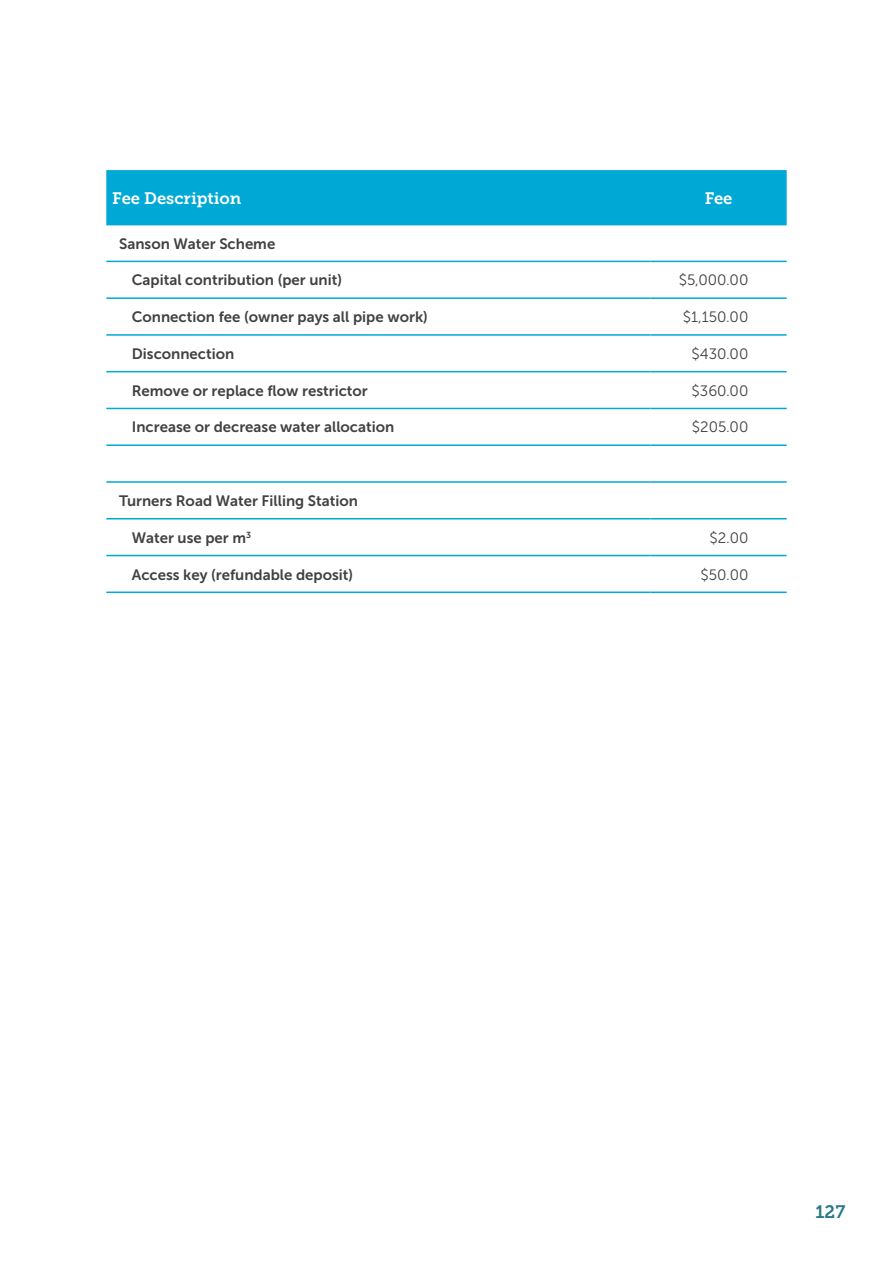
<style>
.page{position:relative;width:893px;height:1263px;background:#fff}
.page>*{position:absolute;margin:0;border:0;box-sizing:border-box;transform-origin:0 0}
.t1{font:18px "Museo Slab 700";color:#277a89}
.t2{font:16.5px "Museo Slab 700";color:#fff}
.t3{font:15px "Museo Sans 700";color:#414042}
.t4{font:15px "Museo Sans 300";color:#414042}
</style>
<div class="page">
<div style="left:106px;top:170px;width:681px;height:55px;background:#00a9d5"></div>
<hr style="left:106px;top:261px;width:545px;height:1px;background:#00a9d5">
<hr style="left:651px;top:261px;width:136px;height:1px;background:#00a9d5">
<hr style="left:106px;top:297px;width:545px;height:2px;background:#00a9d5">
<hr style="left:651px;top:297px;width:136px;height:2px;background:#00a9d5">
<hr style="left:106px;top:334px;width:545px;height:2px;background:#00a9d5">
<hr style="left:651px;top:334px;width:136px;height:2px;background:#00a9d5">
<hr style="left:106px;top:371px;width:545px;height:1px;background:#00a9d5">
<hr style="left:651px;top:371px;width:136px;height:1px;background:#00a9d5">
<hr style="left:106px;top:408px;width:545px;height:1px;background:#00a9d5">
<hr style="left:651px;top:408px;width:136px;height:1px;background:#00a9d5">
<hr style="left:106px;top:444px;width:545px;height:2px;background:#00a9d5">
<hr style="left:651px;top:444px;width:136px;height:2px;background:#00a9d5">
<hr style="left:106px;top:481px;width:545px;height:2px;background:#00a9d5">
<hr style="left:651px;top:481px;width:136px;height:2px;background:#00a9d5">
<hr style="left:106px;top:518px;width:545px;height:1px;background:#00a9d5">
<hr style="left:651px;top:518px;width:136px;height:1px;background:#00a9d5">
<hr style="left:106px;top:555px;width:545px;height:1px;background:#00a9d5">
<hr style="left:651px;top:555px;width:136px;height:1px;background:#00a9d5">
<hr style="left:106px;top:591px;width:545px;height:2px;background:#00a9d5">
<hr style="left:651px;top:591px;width:136px;height:2px;background:#00a9d5">
<p class="t2" style="left:112px;top:189px;width:131px">Fee Description</p>
<p class="t2" style="left:705px;top:189px;width:29px">Fee</p>
<p class="t3" style="left:119px;top:235px;width:158px">Sanson Water Scheme</p>
<p class="t3" style="left:132px;top:272px;width:212px">Capital contribution (per unit)</p>
<p class="t4" style="left:679px;top:272px;width:71px">$5,000.00</p>
<p class="t3" style="left:132px;top:309px;width:298px">Connection fee (owner pays all pipe work)</p>
<p class="t4" style="left:683px;top:309px;width:67px">$1,150.00</p>
<p class="t3" style="left:132px;top:345px;width:104px">Disconnection</p>
<p class="t4" style="left:691px;top:346px;width:58px">$430.00</p>
<p class="t3" style="left:132px;top:382px;width:238px">Remove or replace flow restrictor</p>
<p class="t4" style="left:692px;top:382px;width:58px">$360.00</p>
<p class="t3" style="left:132px;top:419px;width:264px">Increase or decrease water allocation</p>
<p class="t4" style="left:692px;top:419px;width:58px">$205.00</p>
<p class="t3" style="left:119px;top:492px;width:241px">Turners Road Water Filling Station</p>
<p class="t3" style="left:132px;top:529px;width:121px">Water use per m<sup>3</sup></p>
<p class="t4" style="left:709px;top:529px;width:40px">$2.00</p>
<p class="t3" style="left:132px;top:566px;width:223px">Access key (refundable deposit)</p>
<p class="t4" style="left:701px;top:566px;width:49px">$50.00</p>
<p class="t1" style="left:815px;top:1201px;width:31px">127</p>
</div>
